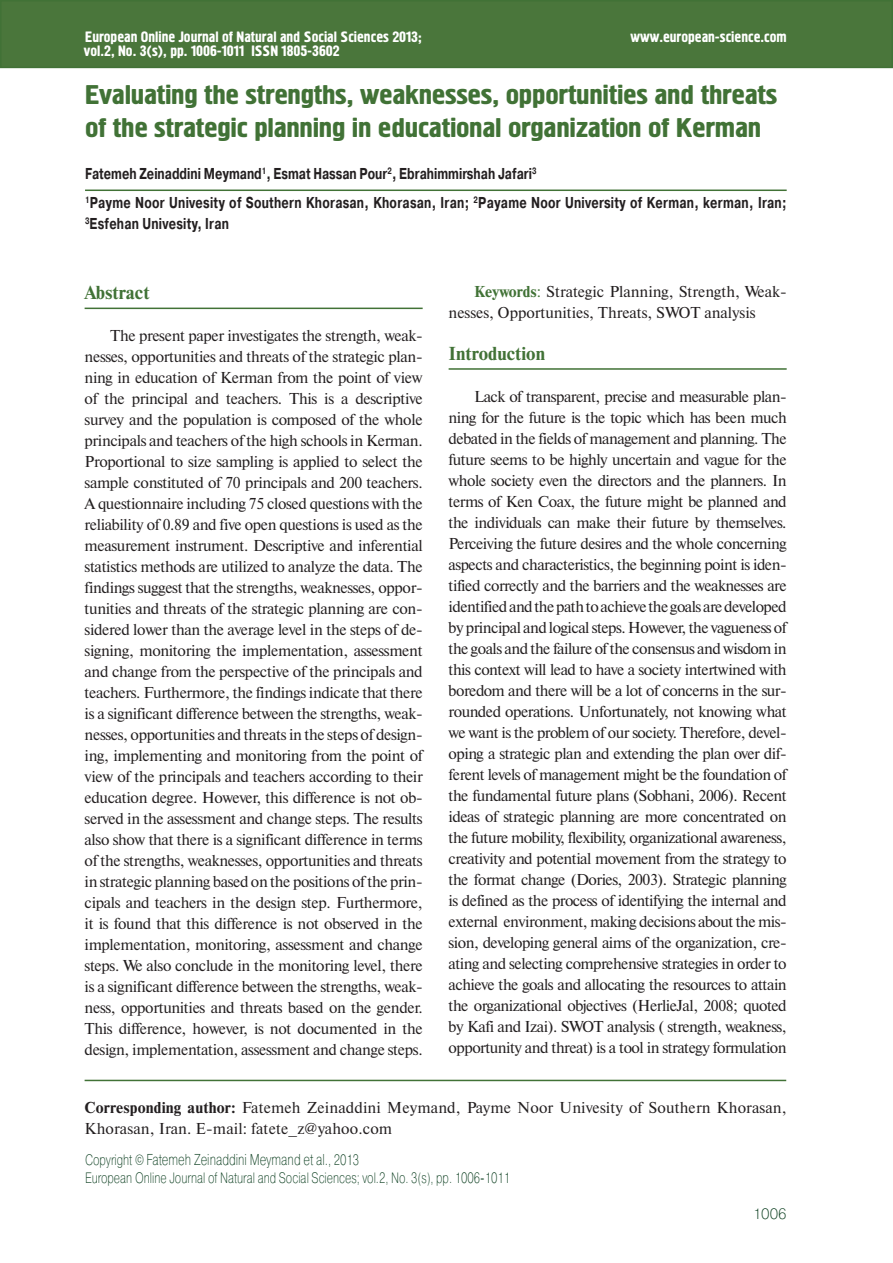
<style>
.page{position:relative;width:893px;height:1263px;background:#fff}
.page>*{position:absolute;margin:0;border:0;box-sizing:border-box;transform-origin:0 0}
.Название_статьи{font:27px/32.4px "Hermes C";letter-spacing:-.01em;color:#417236;scale:1.11 1}
.Заголовок{font:700 18.75px "Newton C";color:#417236}
.Текст_статьи{font:15.75px/21px "Newton C";color:#231f20}
.Вуз{font:700 15.75px/21px "Pragmatica C";letter-spacing:.02em;color:#231f20;scale:.75 1}
.Авторы{font:700 15.75px "Pragmatica C";color:#231f20;scale:.75 1}
.Copyright{font:15.75px "Pragmatica Light C";color:#0b3e1f;scale:.75 1}
.Верхний_колонтитул{font:15px "Hermes C";color:#fff}
.Нижний_колонтитул{font:15px "Pragmatica Light C";color:#0b3e1f;scale:.75 1}
.Колонцифра{font:15px "Pragmatica Light C";color:#0b3e1f}
.s1{font-weight:700;color:#417236}
.s2{color:#417236}
.s3{font-weight:700}
.s4{font-size:15px}
</style>
<div class="page">
<div style="left:1px;top:1px;width:891px;height:66px;background:#4a763b"></div>
<div style="left:0;top:0;width:893px;height:68px;border:2px solid #417236"></div>
<hr style="left:85px;top:1080px;width:701px;height:1px;background:#417236">
<hr style="left:85px;top:190px;width:702px;height:1px;background:#417236">
<hr style="left:85px;top:308px;width:338px;height:1px;background:#417236">
<hr style="left:449px;top:368px;width:338px;height:2px;background:#417236">
<p class="Верхний_колонтитул" style="left:85px;top:28px;width:338px">European Online Journal of Natural and Social Sciences 2013;</p>
<p class="Верхний_колонтитул" style="left:251px;top:42px;width:90px">ISSN 1805-3602</p>
<p class="Верхний_колонтитул" style="left:84px;top:42px;width:162px">vol.2, No. 3(s), pp. 1006-1011</p>
<p class="Верхний_колонтитул" style="left:630px;top:29px;width:158px">www.european-science.com</p>
<p class="Название_статьи" style="left:85px;top:80px;width:625px">Evaluating the strengths, weaknesses, opportunities and threats of the strategic planning in educational organization of Kerman</p>
<p class="Авторы" style="left:85px;top:165px;width:604px">Fatemeh Zeinaddini Meymand<sup>1</sup>, Esmat Hassan Pour<sup>2</sup>, Ebrahimmirshah Jafari<sup>3</sup></p>
<p class="Вуз" style="left:85px;top:193px;width:937px"><sup>1</sup>Payme Noor Univesity of Southern Khorasan, Khorasan, Iran; <sup>2</sup>Payame Noor University of Kerman, kerman, Iran;<br><sup>3</sup>Esfehan Univesity, Iran</p>
<p class="Заголовок" style="left:85px;top:282px;width:67px">Abstract</p>
<p class="Текст_статьи" style="left:85px;top:325px;width:340px;text-align:justify;text-indent:26px">The present paper investigates the strength, weak&shy;nesses, opportunities and threats of the strategic plan&shy;ning in education of Kerman from the point of view of the principal and teachers. This is a descriptive survey and the population is composed of the whole principals and teachers of the high schools in Kerman.<br>Proportional to size sampling is applied to select the sample constituted of 70 principals and 200 teachers.<br>A questionnaire including 75 closed questions with the reliability of 0.89 and five open questions is used as the measurement instrument. Descriptive and inferential statistics methods are utilized to analyze the data. The findings suggest that the strengths, weaknesses, oppor&shy;tunities and threats of the strategic planning are con&shy;sidered lower than the average level in the steps of de&shy;signing, monitoring the implementation, assessment and change from the perspective of the principals and teachers. Furthermore, the findings indicate that there is a significant difference between the strengths, weak&shy;nesses, opportunities and threats in the steps of design&shy;ing, implementing and monitoring from the point of view of the principals and teachers according to their education degree. However, this difference is not ob&shy;served in the assessment and change steps. The results also show that there is a significant difference in terms of the strengths, weaknesses, opportunities and threats in strategic planning based on the positions of the prin&shy;cipals and teachers in the design step. Furthermore, it is found that this difference is not observed in the implementation, monitoring, assessment and change steps. We also conclude in the monitoring level, there is a significant difference between the strengths, weak&shy;ness, opportunities and threats based on the gender.<br>This difference, however, is not documented in the design, implementation, assessment and change steps.</p>
<p class="Текст_статьи" style="left:449px;top:281px;width:340px;text-indent:26px"><span class="s1">Keywords</span><span class="s2">:</span> Strategic Planning, Strength, Weak&shy;nesses, Opportunities, Threats, SWOT analysis</p>
<p class="Заголовок" style="left:449px;top:343px;width:98px">Introduction</p>
<p class="Текст_статьи" style="left:449px;top:386px;width:340px;text-align:justify;text-indent:26px">Lack of transparent, precise and measurable plan&shy;ning for the future is the topic which has been much debated in the fields of management and planning. The future seems to be highly uncertain and vague for the whole society even the directors and the planners. In terms of Ken Coax, the future might be planned and the individuals can make their future by themselves.<br>Perceiving the future desires and the whole concerning aspects and characteristics, the beginning point is iden&shy;tified correctly and the barriers and the weaknesses are identified and the path to achieve the goals are developed by principal and logical steps. However, the vagueness of the goals and the failure of the consensus and wisdom in this context will lead to have a society intertwined with boredom and there will be a lot of concerns in the sur&shy;rounded operations. Unfortunately, not knowing what we want is the problem of our society. Therefore, devel&shy;oping a strategic plan and extending the plan over dif&shy;ferent levels of management might be the foundation of the fundamental future plans (Sobhani, 2006). Recent ideas of strategic planning are more concentrated on the future mobility, flexibility, organizational awareness, creativity and potential movement from the strategy to the format change (Dories, 2003). Strategic planning is defined as the process of identifying the internal and external environment, making decisions about the mis&shy;sion, developing general aims of the organization, cre&shy;ating and selecting comprehensive strategies in order to achieve the goals and allocating the resources to attain the organizational objectives (HerlieJal, 2008; quoted by Kafi and Izai). SWOT analysis ( strength, weakness, opportunity and threat) is a tool in strategy formulation</p>
<p class="Текст_статьи" style="left:85px;top:1097px;width:704px"><span class="s3">Corresponding author:</span> Fatemeh Zeinaddini Meymand, Payme Noor Univesity of Southern Khorasan,<br>Khorasan, Iran. E-mail: fatete_z@yahoo.com</p>
<p class="Copyright" style="left:85px;top:1151px;width:367px"><span class="s4">Copyright ©</span> Fatemeh Zeinaddini Meymand et al.<span class="s4">, 2013</span></p>
<p class="Нижний_колонтитул" style="left:85px;top:1170px;width:568px">European Online Journal of Natural and Social Sciences; vol.2, No. 3(s), pp. 1006-1011</p>
<p class="Колонцифра" style="left:753px;top:1205px;width:35px">1006</p>
</div>
